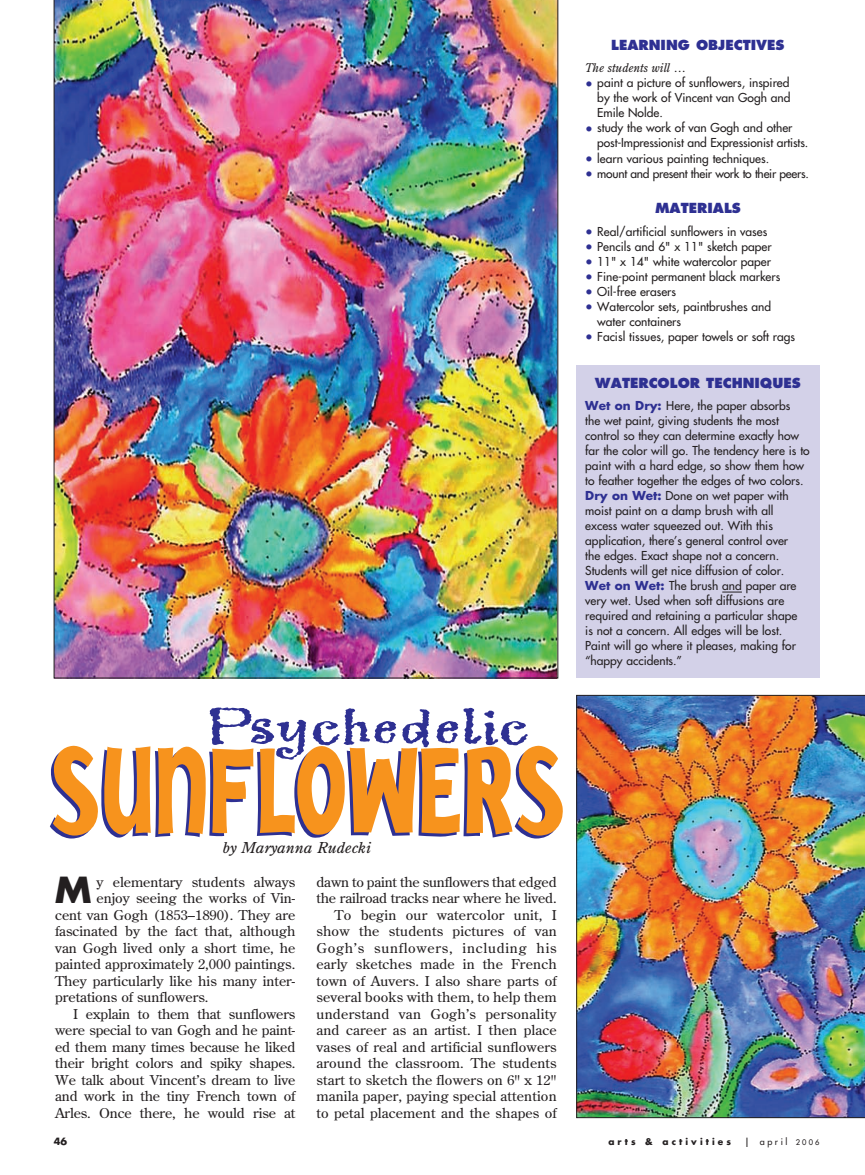
<style>
.page{position:relative;width:865px;height:1175px;background:#fff}
.page>*{position:absolute;margin:0;border:0;box-sizing:border-box;transform-origin:0 0}
.t1{font:900 129px "Jacoby ICG";color:#f7931d;scale:.7 1}
.t2{font:54px "Greymantle MVB";color:#2e3092;scale:1.5 1}
.t3{font:700 34.95px "Futura";color:#231f20;scale:1.07 1}
.t4{font:italic 15px "Century Old Style";color:#231f20;scale:1.07 1}
.t5{font:13.5px/16.5px "Century Old Style";color:#231f20;text-align:right;scale:1.07 1}
.t6{font:800 13.5px "Futura";color:#2e3092}
.t7{font:12px/15px "Futura";color:#231f20}
.t8{font:12px "Futura";letter-spacing:-.025em;color:#231f20}
.t9{font:italic 12px "Century Old Style";color:#231f20}
.t10{font:700 9.75px "Futura";color:#231f20}
.t11{font:700 9px "Futura";letter-spacing:.345em;color:#231f20}
.s1{font-size:13.5px;color:#2e3092}
.s2{font-weight:700;color:#2e3092}
.s3{font-weight:400}
.s4{font-weight:400;font-size:7.5px}
</style>
<div class="page">
<img style="left:53px;top:0;width:811px;height:1119px">
<p class="t6" style="left:611px;top:39px;width:175px">LEARNING OBJECTIVES</p>
<p class="t9" style="left:585px;top:64px;width:102px">The students will …</p>
<p class="t7" style="left:597px;top:76px;width:194px;text-align:justify;text-indent:-12px"><span class="s1">•</span> paint a picture of sunflowers, inspired by the work of Vincent van Gogh and Emile Nolde.</p>
<p class="t7" style="left:597px;top:121px;width:212px;text-indent:-12px"><span class="s1">•</span> study the work of van Gogh and other post-Impressionist and Expressionist artists.</p>
<p class="t7" style="left:585px;top:151px;width:185px"><span class="s1">•</span> learn various painting techniques.</p>
<p class="t8" style="left:585px;top:167px;width:225px"><span class="s1">•</span> mount and present their work to their peers.</p>
<h2 class="t2" style="left:205px;top:707px;width:217px">Psychedelic</h2>
<h1 class="t1" style="left:52px;top:739px;width:737px">SUNFLOWERS</h1>
<p class="t4" style="left:223px;top:841px;width:140px">by Maryanna Rudecki</p>
<h3 class="t3" style="left:55px;top:874px;width:36px">M</h3>
<p class="t5" style="left:97px;top:874px;width:187px">y elementary students always</p>
<p class="t5" style="left:97px;top:890px;width:187px">enjoy seeing the works of Vin-</p>
<p class="t5" style="left:55px;top:907px;width:226px">cent van Gogh (1853–1890). They are</p>
<p class="t5" style="left:55px;top:923px;width:226px">fascinated by the fact that, although</p>
<p class="t5" style="left:55px;top:940px;width:226px">van Gogh lived only a short time, he</p>
<p class="t5" style="left:55px;top:956px;width:226px">painted approximately 2,000 paintings.</p>
<p class="t5" style="left:55px;top:973px;width:226px">They particularly like his many inter-</p>
<p class="t5" style="left:55px;top:989px;width:145px">pretations of sunflowers.</p>
<p class="t5" style="left:73px;top:1006px;width:209px">I explain to them that sunflowers</p>
<p class="t5" style="left:55px;top:1022px;width:226px">were special to van Gogh and he paint-</p>
<p class="t5" style="left:55px;top:1039px;width:226px">ed them many times because he liked</p>
<p class="t5" style="left:55px;top:1055px;width:226px">their bright colors and spiky shapes.</p>
<p class="t5" style="left:55px;top:1072px;width:226px">We talk about Vincent’s dream to live</p>
<p class="t5" style="left:55px;top:1088px;width:226px">and work in the tiny French town of</p>
<p class="t5" style="left:55px;top:1105px;width:226px">Arles. Once there, he would rise at</p>
<p class="t5" style="left:316px;top:874px;width:226px">dawn to paint the sunflowers that edged the railroad tracks near where he lived.<br>To begin our watercolor unit, I show the students pictures of van Gogh’s sunflowers, including his early sketches made in the French town of Auvers. I also share parts of several books with them, to help them understand van Gogh’s personality and career as an artist. I then place vases of real and artificial sunflowers around the classroom. The students start to sketch the flowers on 6" x 12" manila paper, paying special attention to petal placement and the shapes of</p>
<p class="t6" style="left:654px;top:202px;width:87px">MATERIALS</p>
<p class="t7" style="left:585px;top:224px;width:183px"><span class="s1">•</span> Real/artificial sunflowers in vases</p>
<p class="t7" style="left:585px;top:239px;width:188px"><span class="s1">•</span> Pencils and 6" x 11" sketch paper</p>
<p class="t7" style="left:585px;top:254px;width:187px"><span class="s1">•</span> 11" x 14" white watercolor paper</p>
<p class="t7" style="left:585px;top:269px;width:196px"><span class="s1">•</span> Fine-point permanent black markers</p>
<p class="t7" style="left:585px;top:284px;width:92px"><span class="s1">•</span> Oil-free erasers</p>
<p class="t7" style="left:597px;top:299px;width:175px;text-indent:-12px"><span class="s1">•</span> Watercolor sets, paintbrushes and water containers</p>
<p class="t7" style="left:585px;top:329px;width:211px"><span class="s1">•</span> Facisl tissues, paper towels or soft rags</p>
<p class="t6" style="left:594px;top:376px;width:207px">WATERCOLOR TECHNIQUES</p>
<p class="t7" style="left:585px;top:399px;width:226px"><span class="s2">Wet on Dry:</span> Here, the paper absorbs<br>the wet paint, giving students the most control so they can determine exactly how far the color will go. The tendency here is to paint with a hard edge, so show them how to feather together the edges of two colors.<br><span class="s2">Dry on Wet:</span> Done on wet paper with moist paint on a damp brush with all<br>excess water squeezed out. With this application, there’s general control over<br>the edges. Exact shape not a concern.<br>Students will get nice diffusion of color.<br><span class="s2">Wet on Wet:</span> The brush and paper are very wet. Used when soft diffusions are required and retaining a particular shape<br>is not a concern. All edges will be lost.<br>Paint will go where it pleases, making for “happy accidents.”</p>
<p class="t10" style="left:54px;top:1136px;width:15px">46</p>
<p class="t11" style="left:608px;top:1137px;width:212px">arts &amp; activities ❘ <span class="s3">april</span> <span class="s4">2006</span></p>
</div>
